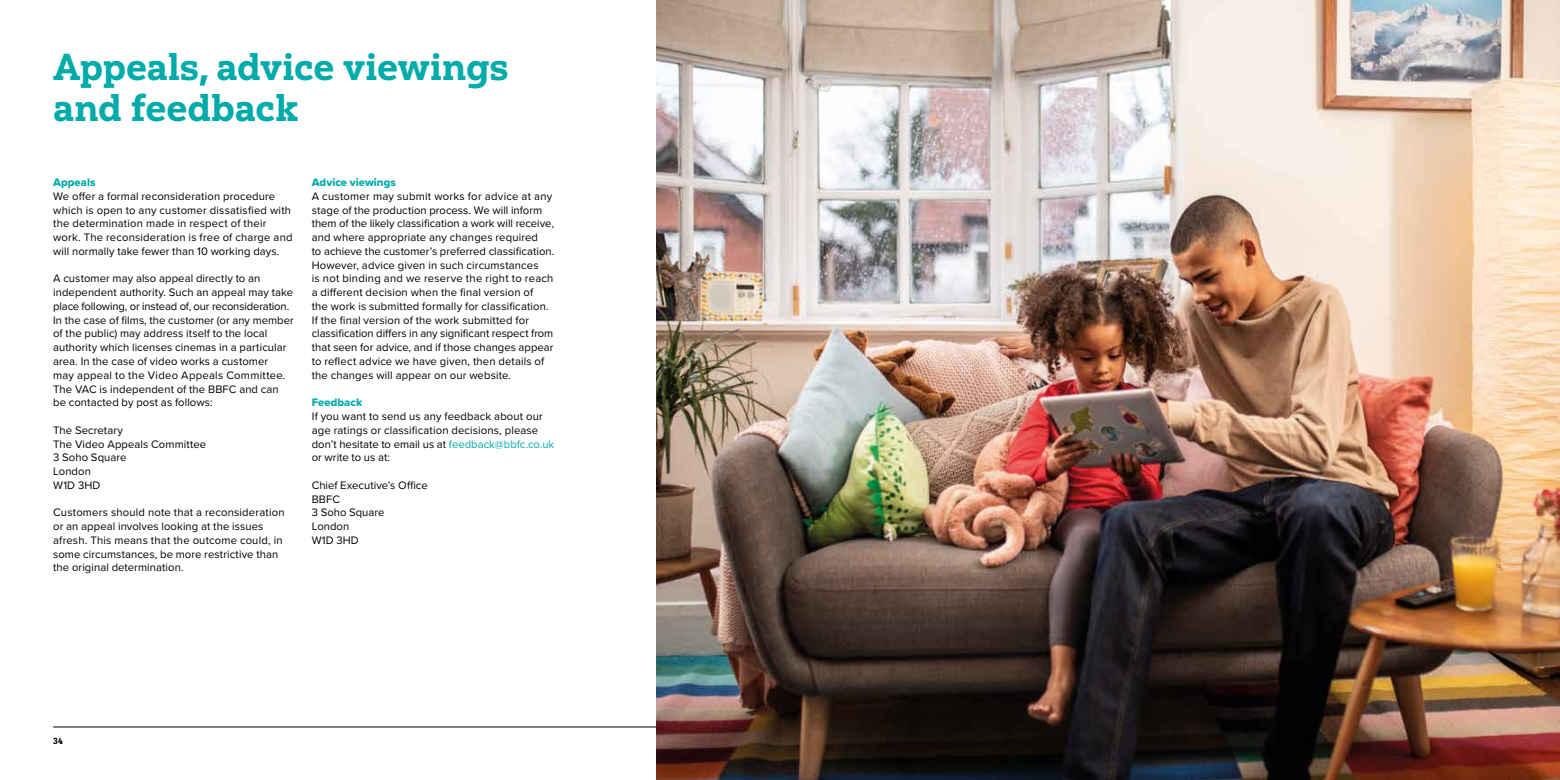
<style>
.page{position:relative;width:1560px;height:780px;background:#fff}
.page>*{position:absolute;margin:0;border:0;box-sizing:border-box;transform-origin:0 0}
.t1{font:37.5px/41.2px "Yorkten Slab Nor Ex B";letter-spacing:-.01em;color:#00abaa}
.t2{font:11.25px/13.8px "Proxima Nova";letter-spacing:.01em;color:#000}
.t3{font:11.25px "Proxima Nova Extrabld";letter-spacing:.005em;color:#00abaa}
.t4{font:8.75px "Yorkten Slab Nor Ex B";color:#000}
.s1{color:#00abaa}
</style>
<div class="page">
<hr style="left:53px;top:726px;width:673px;height:1px;background:#000">
<img style="left:656px;top:0;width:903px;height:780px">
<h1 class="t1" style="left:53px;top:46px;width:457px">Appeals, advice viewings and feedback</h1>
<p class="t3" style="left:53px;top:174px;width:44px">Appeals</p>
<p class="t2" style="left:53px;top:189px;width:241px">We offer a formal reconsideration procedure which is open to any customer dissatisfied with the determination made in respect of their work. The reconsideration is free of charge and will normally take fewer than 10 working days.</p>
<p class="t2" style="left:53px;top:271px;width:242px">A customer may also appeal directly to an independent authority. Such an appeal may take place following, or instead of, our reconsideration.<br>In the case of films, the customer (or any member of the public) may address itself to the local authority which licenses cinemas in a particular area. In the case of video works a customer<br>may appeal to the Video Appeals Committee.<br>The VAC is independent of the BBFC and can be contacted by post as follows:</p>
<p class="t2" style="left:53px;top:422px;width:154px">The Secretary<br>The Video Appeals Committee<br>3 Soho Square<br>London<br>W1D 3HD</p>
<p class="t2" style="left:53px;top:505px;width:233px">Customers should note that a reconsideration or an appeal involves looking at the issues afresh. This means that the outcome could, in some circumstances, be more restrictive than the original determination.</p>
<p class="t3" style="left:312px;top:174px;width:86px">Advice viewings</p>
<p class="t2" style="left:312px;top:189px;width:244px">A customer may submit works for advice at any stage of the production process. We will inform them of the likely classification a work will receive, and where appropriate any changes required<br>to achieve the customer’s preferred classification.<br>However, advice given in such circumstances<br>is not binding and we reserve the right to reach a different decision when the final version of<br>the work is submitted formally for classification.<br>If the final version of the work submitted for classification differs in any significant respect from that seen for advice, and if those changes appear to reflect advice we have given, then details of the changes will appear on our website.</p>
<p class="t3" style="left:312px;top:394px;width:52px">Feedback</p>
<p class="t2" style="left:312px;top:409px;width:244px">If you want to send us any feedback about our age ratings or classification decisions, please don’t hesitate to email us at <span class="s1">feedback@bbfc.co.uk </span>or write to us at:</p>
<p class="t2" style="left:312px;top:477px;width:117px">Chief Executive’s Office<br>BBFC<br>3 Soho Square<br>London<br>W1D 3HD</p>
<p class="t4" style="left:53px;top:735px;width:11px">34</p>
</div>
